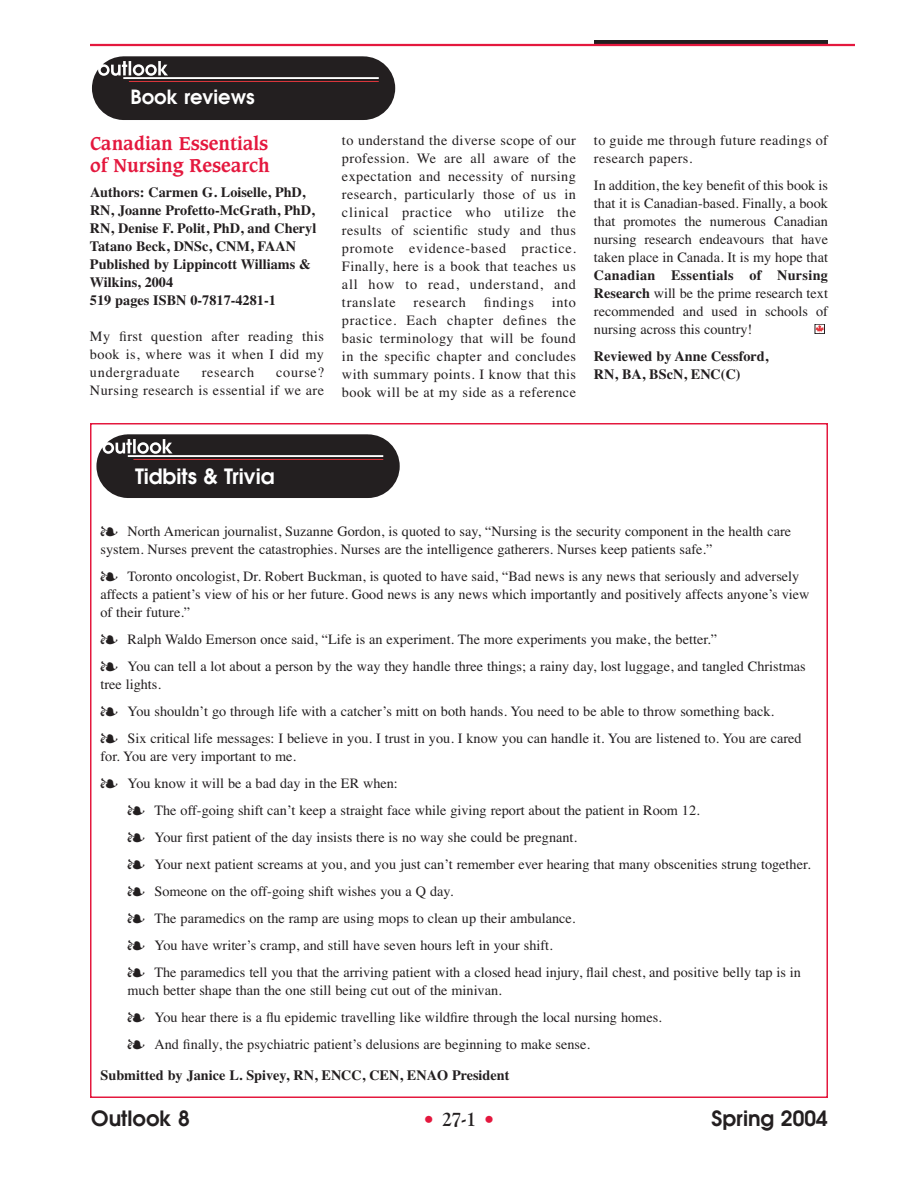
<style>
.page{position:relative;width:918px;height:1188px;background:#fff}
.page>*{position:absolute;margin:0;border:0;box-sizing:border-box;transform-origin:0 0}
.t1{font:600 21px "Avant Garde";color:#231f20}
.t2{font:600 21px "Avant Garde";color:#fff}
.t3{font:700 21px "Goudy Old Style T";color:#231f20}
.t4{font:600 19.5px "Avant Garde";color:#fff}
.t5{font:700 18px/21.8px "Caxton";color:#e4183e}
.t6{font:14.25px/18px "Times";color:#231f20}
.t7{font:700 14.25px/18px "Times";color:#231f20}
.t8{font:14.25px/18px "Times";letter-spacing:.03em;color:#231f20;text-align:right}
.t9{font:14.25px "Times";letter-spacing:.05em;color:#231f20}
.s1{font-weight:700}
.s2{font-family:"Avant Garde";font-weight:600;color:#e4183e}
</style>
<div class="page">
<svg style="left:594px;top:40px;width:234px;height:4px"></svg>
<hr style="left:90px;top:44px;width:765px;height:2px;background:#e4183e">
<svg style="left:92px;top:56px;width:303px;height:64px;background:#332f30"></svg>
<hr style="left:123px;top:77px;width:256px;height:2px;background:#fff">
<hr style="left:129px;top:81px;width:250px;height:1px;background:#e1373d">
<svg style="left:817px;top:326px;width:6px;height:6px"></svg>
<div style="left:815px;top:324px;width:10px;height:10px;border:1px solid #231f20"></div>
<svg style="left:96px;top:434px;width:304px;height:64px;background:#343031"></svg>
<hr style="left:128px;top:455px;width:255px;height:2px;background:#fff">
<hr style="left:133px;top:459px;width:250px;height:1px;background:#e1373d">
<h2 class="t4" style="left:130px;top:86px;width:126px">Book reviews</h2>
<p class="t5" style="left:90px;top:134px;width:181px">Canadian Essentials of Nursing Research</p>
<p class="t7" style="left:90px;top:183px;width:228px">Authors: Carmen G. Loiselle, PhD,<br>RN, Joanne Profetto-McGrath, PhD,<br>RN, Denise F. Polit, PhD, and Cheryl<br>Tatano Beck, DNSc, CNM, FAAN<br>Published by Lippincott Williams &amp;<br>Wilkins, 2004<br>519 pages ISBN 0-7817-4281-1</p>
<p class="t6" style="left:90px;top:327px;width:236px;text-align:justify">My first question after reading this book is, where was it when I did my undergraduate</p>
<p class="t9" style="left:202px;top:364px;width:54px">research</p>
<p class="t8" style="left:90px;top:363px;width:236px">course?<br>Nursing research is essential if we are</p>
<p class="t6" style="left:342px;top:131px;width:236px;text-align:justify">to understand the diverse scope of our profession. We are all aware of the expectation and necessity of nursing research, particularly those of us in clinical practice who utilize the results of scientific study and thus promote evidence-based practice.<br>Finally, here is a book that teaches us all how to read, understand, and translate research findings into practice. Each chapter defines the basic terminology that will be found in the specific chapter and concludes with summary points. I know that this book will be at my side as a reference</p>
<p class="t8" style="left:594px;top:131px;width:236px;text-align:left">to guide me through future readings of research papers.</p>
<p class="t6" style="left:594px;top:176px;width:236px;text-align:justify">In addition, the key benefit of this book is that it is Canadian-based. Finally, a book that promotes the numerous Canadian nursing research endeavours that have taken place in Canada. It is my hope that</p>
<p class="t6" style="left:594px;top:266px;width:236px;text-align:justify"><span class="s1">Canadian Essentials of Nursing Research</span> will be the prime research text recommended and used in schools of nursing across this country!</p>
<p class="t7" style="left:594px;top:347px;width:176px">Reviewed by Anne Cessford,<br>RN, BA, BScN, ENC(C)</p>
<h1 class="t2" style="left:135px;top:464px;width:141px">Tidbits &amp; Trivia</h1>
<p class="t6" style="left:100px;top:522px;width:692px">❧ North American journalist, Suzanne Gordon, is quoted to say, “Nursing is the security component in the health care system. Nurses prevent the catastrophies. Nurses are the intelligence gatherers. Nurses keep patients safe.”</p>
<p class="t6" style="left:100px;top:567px;width:710px">❧ Toronto oncologist, Dr. Robert Buckman, is quoted to have said, “Bad news is any news that seriously and adversely affects a patient’s view of his or her future. Good news is any news which importantly and positively affects anyone’s view of their future.”</p>
<p class="t6" style="left:100px;top:625px;width:707px;line-height:27px">❧ Ralph Waldo Emerson once said, “Life is an experiment. The more experiments you make, the better.”<br>❧ You can tell a lot about a person by the way they handle three things; a rainy day, lost luggage, and tangled Christmas</p>
<p class="t6" style="left:100px;top:670px;width:703px;line-height:27px">tree lights.<br>❧ You shouldn’t go through life with a catcher’s mitt on both hands. You need to be able to throw something back.<br>❧ Six critical life messages: I believe in you. I trust in you. I know you can handle it. You are listened to. You are cared</p>
<p class="t6" style="left:100px;top:747px;width:197px">for. You are very important to me.</p>
<p class="t6" style="left:100px;top:774px;width:299px">❧ You know it will be a bad day in the ER when:</p>
<p class="t6" style="left:128px;top:801px;width:574px">❧ The off-going shift can’t keep a straight face while giving report about the patient in Room 12.</p>
<p class="t6" style="left:128px;top:828px;width:451px">❧ Your first patient of the day insists there is no way she could be pregnant.</p>
<p class="t6" style="left:128px;top:855px;width:685px">❧ Your next patient screams at you, and you just can’t remember ever hearing that many obscenities strung together.</p>
<p class="t6" style="left:128px;top:882px;width:327px">❧ Someone on the off-going shift wishes you a Q day.</p>
<p class="t6" style="left:128px;top:909px;width:449px">❧ The paramedics on the ramp are using mops to clean up their ambulance.</p>
<p class="t6" style="left:128px;top:936px;width:427px">❧ You have writer’s cramp, and still have seven hours left in your shift.</p>
<p class="t6" style="left:128px;top:963px;width:675px">❧ The paramedics tell you that the arriving patient with a closed head injury, flail chest, and positive belly tap is in</p>
<p class="t6" style="left:127px;top:976px;width:536px;line-height:27px">much better shape than the one still being cut out of the minivan.<br>❧ You hear there is a flu epidemic travelling like wildfire through the local nursing homes. ❧ And finally, the psychiatric patient’s delusions are beginning to make sense.</p>
<p class="t7" style="left:100px;top:1066px;width:411px">Submitted by Janice L. Spivey, RN, ENCC, CEN, ENAO President</p>
<h1 class="t1" style="left:91px;top:1106px;width:100px">Outlook 8</h1>
<h1 class="t3" style="left:423px;top:1106px;width:74px"><span class="s2">•</span> 27-1 <span class="s2">•</span></h1>
<h1 class="t1" style="left:712px;top:1106px;width:118px">Spring 2004</h1>
</div>
